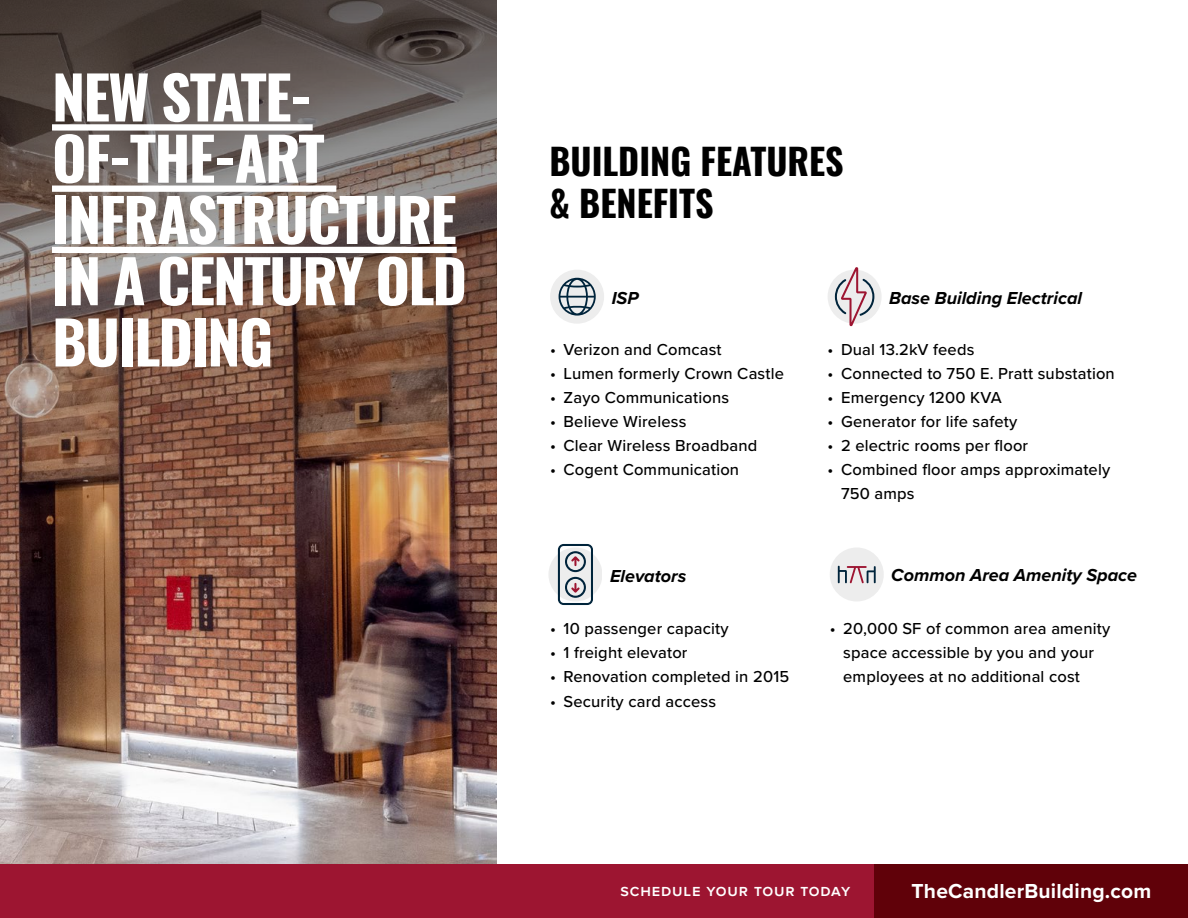
<style>
.page{position:relative;width:1188px;height:918px;background:#fff}
.page>*{position:absolute;margin:0;border:0;box-sizing:border-box;transform-origin:0 0}
.t1{font:59.25px/61.2px "Oswald";letter-spacing:-.03em;color:#fff}
.t2{font:36px/42px "Oswald";color:#000}
.t3{font:700 21px "Proxima Nova";letter-spacing:.01em;color:#fff}
.t4{font:italic 700 18px "Proxima Nova";color:#000}
.t5{font:500 16.5px/24px "Proxima Nova";letter-spacing:.01em;color:#000}
.t6{font:600 16.5px "Proxima Nova";letter-spacing:.05em;color:#fff}
</style>
<div class="page">
<img style="left:0;top:0;width:496px;height:864px">
<div style="left:52px;top:124px;width:261px;height:7px;background:#fff"></div>
<div style="left:52px;top:186px;width:284px;height:6px;background:#fff"></div>
<div style="left:52px;top:247px;width:405px;height:6px;background:#fff"></div>
<div style="left:550px;top:270px;width:54px;height:54px;background:#ededed;border-radius:50%"></div>
<svg style="left:559px;top:278px;width:37px;height:38px"></svg>
<div style="left:830px;top:548px;width:54px;height:54px;background:#ededed;border-radius:50%"></div>
<svg style="left:838px;top:566px;width:38px;height:17px"></svg>
<div style="left:548px;top:547px;width:54px;height:54px;background:#ededed;border-radius:50%"></div>
<svg style="left:558px;top:544px;width:35px;height:61px"></svg>
<div style="left:828px;top:270px;width:54px;height:54px;background:#ededed;border-radius:50%"></div>
<svg style="left:835px;top:267px;width:39px;height:59px"></svg>
<div style="left:0;top:864px;width:1188px;height:54px;background:#9d1531"></div>
<div style="left:875px;top:864px;width:313px;height:54px;background:#600109"></div>
<h1 class="t1" style="left:52px;top:61px;width:417px">NEW STATE-<br>OF-THE-ART<br>INFRASTRUCTURE<br>IN A CENTURY OLD<br>BUILDING</h1>
<h2 class="t2" style="left:549px;top:137px;width:296px">BUILDING FEATURES &amp; BENEFITS</h2>
<p class="t4" style="left:612px;top:284px;width:28px">ISP</p>
<p class="t4" style="left:889px;top:284px;width:194px">Base Building Electrical</p>
<p class="t5" style="left:550px;top:337px;width:173px">• Verizon and Comcast</p>
<p class="t5" style="left:550px;top:361px;width:235px">• Lumen formerly Crown Castle</p>
<p class="t5" style="left:550px;top:385px;width:181px">• Zayo Communications</p>
<p class="t5" style="left:550px;top:409px;width:138px">• Believe Wireless</p>
<p class="t5" style="left:550px;top:433px;width:209px">• Clear Wireless Broadband</p>
<p class="t5" style="left:550px;top:457px;width:191px">• Cogent Communication</p>
<p class="t4" style="left:610px;top:562px;width:78px">Elevators</p>
<p class="t5" style="left:550px;top:616px;width:180px">• 10 passenger capacity</p>
<p class="t5" style="left:550px;top:640px;width:139px">• 1 freight elevator</p>
<p class="t5" style="left:550px;top:664px;width:241px">• Renovation completed in 2015</p>
<p class="t5" style="left:550px;top:688px;width:168px">• Security card access</p>
<p class="t5" style="left:828px;top:337px;width:148px">• Dual 13.2kV feeds</p>
<p class="t5" style="left:828px;top:361px;width:289px">• Connected to 750 E. Pratt substation</p>
<p class="t5" style="left:828px;top:385px;width:176px">• Emergency 1200 KVA</p>
<p class="t5" style="left:828px;top:409px;width:191px">• Generator for life safety</p>
<p class="t5" style="left:828px;top:433px;width:202px">• 2 electric rooms per floor</p>
<p class="t5" style="left:841px;top:457px;width:271px;text-indent:-13px">• Combined floor amps approximately<br>750 amps</p>
<p class="t4" style="left:891px;top:562px;width:247px">Common Area Amenity Space</p>
<p class="t5" style="left:843px;top:616px;width:268px;text-indent:-13px">• 20,000 SF of common area amenity space accessible by you and your employees at no additional cost</p>
<p class="t6" style="left:621px;top:878px;width:231px">schedule your tour today</p>
<p class="t3" style="left:912px;top:875px;width:241px">TheCandlerBuilding.com</p>
</div>
